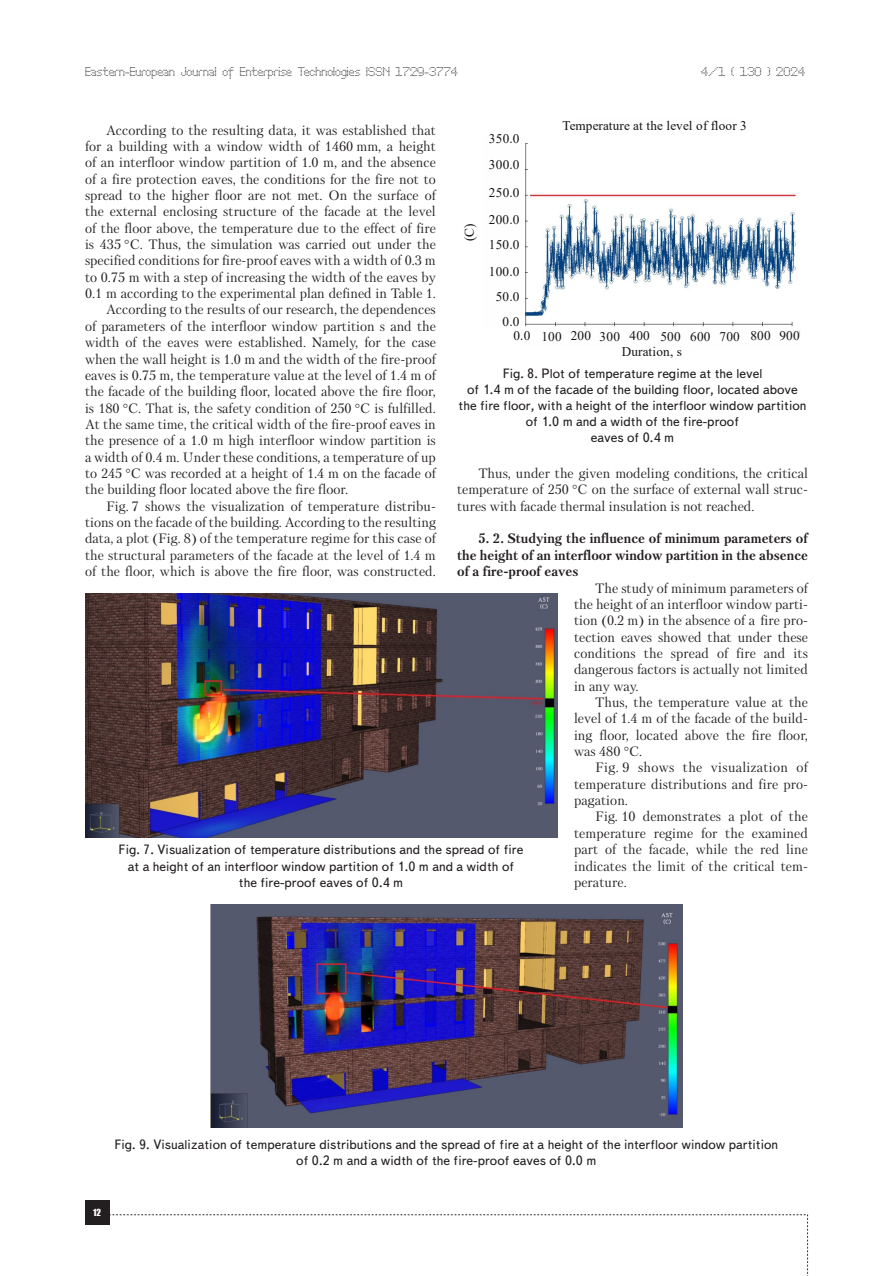
<style>
.page{position:relative;width:893px;height:1276px;background:#fff}
.page>*{position:absolute;margin:0;border:0;box-sizing:border-box;transform-origin:0 0}
.Text__англ__отступ{font:13.5px/16.4px "Petersburg C";color:#231f20;text-align:justify}
.Подпись_рисунка{font:13.5px/16.2px "Text Book C";color:#231f20;text-align:center}
.Text__англ__отступ-2{font:700 13.5px/16.4px "Petersburg C";color:#231f20;text-align:justify}
.t1{font:13.2px/27px "Times New Roman";letter-spacing:.02em;color:#141515}
.t2{font:12px "Perfo C";letter-spacing:.015em;color:#231f20}
.t3{font:9px "Impact";color:#fff}
</style>
<div class="page">
<div style="left:85px;top:1200px;width:24px;height:24px;background:#231f20"></div>
<svg style="left:109px;top:1214px;width:699px;height:62px"></svg>
<img style="left:525px;top:143px;width:272px;height:207px">
<div style="left:520px;top:328px;width:280px;height:21px;background:#fefefe"></div>
<img style="left:85px;top:594px;width:472px;height:243px">
<img style="left:210px;top:904px;width:472px;height:223px">
<p class="t2" style="left:85px;top:65px;width:374px">Eastern-European Journal of Enterprise Technologies ISSN 1729-3774</p>
<p class="t2" style="left:701px;top:65px;width:105px">4/1 ( 130 ) 2024</p>
<p class="t1" style="left:562px;top:111px;width:186px">Temperature at the level of floor 3</p>
<p class="Text__англ__отступ" style="left:85px;top:122px;width:352px;text-indent:21px">According to the resulting data, it was established that for a building with a window width of 1460 mm, a height of an interfloor window partition of 1.0 m, and the absence of a fire protection eaves, the conditions for the fire not to spread to the higher floor are not met. On the surface of the external enclosing structure of the facade at the level of the floor above, the temperature due to the effect of fire is 435 C. Thus, the simulation was carried out under the specified conditions for fire-proof eaves with a width of 0.3 m to 0.75 m with a step of increasing the width of the eaves by 0.1 m according to the experimental plan defined in Table 1.</p>
<p class="Text__англ__отступ" style="left:85px;top:301px;width:352px;text-indent:21px">According to the results of our research, the dependences of parameters of the interfloor window partition s and the width of the eaves were established. Namely, for the case when the wall height is 1.0 m and the width of the fire-proof eaves is 0.75 m, the temperature value at the level of 1.4 m of the facade of the building floor, located above the fire floor, is 180 C. That is, the safety condition of 250 C is fulfilled.<br>At the same time, the critical width of the fire-proof eaves in the presence of a 1.0 m high interfloor window partition is a width of 0.4 m. Under these conditions, a temperature of up to 245 C was recorded at a height of 1.4 m on the facade of the building floor located above the fire floor.</p>
<p class="Text__англ__отступ" style="left:85px;top:498px;width:352px;text-indent:21px">Fig. 7 shows the visualization of temperature distribu&shy;tions on the facade of the building. According to the resulting data, a plot (Fig. 8) of the temperature regime for this case of the structural parameters of the facade at the level of 1.4 m of the floor, which is above the fire floor, was constructed.</p>
<p class="t1" style="left:489px;top:124px;width:32px;text-align:justify">350.0<br>300.0<br>250.0<br>200.0</p>
<p class="t1" style="left:489px;top:231px;width:32px">150.0<br>100.0</p>
<p class="t1" style="left:496px;top:284px;width:25px;line-height:25px;text-align:center">50.0<br>0.0</p>
<p class="t1" style="left:622px;top:328px;width:179px;line-height:15.9px;text-indent:-108px">0.0 100 200 300 400 500 600 700 800 900<br>Duration, s</p>
<p class="Подпись_рисунка" style="left:458px;top:365px;width:349px">Fig. 8. Plot of temperature regime at the level<br>of 1.4 m of the facade of the building floor, located above the fire floor, with a height of the interfloor window partition of 1.0 m and a width of the fire-proof<br>eaves of 0.4 m</p>
<p class="Text__англ__отступ" style="left:457px;top:465px;width:352px;text-indent:21px">Thus, under the given modeling conditions, the critical temperature of 250 C on the surface of external wall struc&shy;tures with facade thermal insulation is not reached.</p>
<p class="Text__англ__отступ-2" style="left:457px;top:530px;width:352px;text-indent:21px">5. 2. Studying the influence of minimum parameters of the height of an interfloor window partition in the absence of a fire-proof eaves</p>
<p class="Text__англ__отступ" style="left:574px;top:579px;width:235px;text-indent:21px">The study of minimum parameters of the height of an interfloor window parti&shy;tion (0.2 m) in the absence of a fire pro&shy;tection eaves showed that under these conditions the spread of fire and its dangerous factors is actually not limited in any way.</p>
<p class="Text__англ__отступ" style="left:574px;top:694px;width:235px;text-indent:21px">Thus, the temperature value at the level of 1.4 m of the facade of the build&shy;ing floor, located above the fire floor, was 480 C.</p>
<p class="Text__англ__отступ" style="left:574px;top:759px;width:235px;text-indent:21px">Fig. 9 shows the visualization of temperature distributions and fire pro&shy;pagation.</p>
<p class="Text__англ__отступ" style="left:574px;top:808px;width:235px;text-indent:21px">Fig. 10 demonstrates a plot of the temperature regime for the examined part of the facade, while the red line indicates the limit of the critical tem&shy;perature.</p>
<p class="Подпись_рисунка" style="left:119px;top:842px;width:406px">Fig. 7. Visualization of temperature distributions and the spread of fire at a height of an interfloor window partition of 1.0 m and a width of the fire-proof eaves of 0.4 m</p>
<p class="Подпись_рисунка" style="left:114px;top:1136px;width:665px">Fig. 9. Visualization of temperature distributions and the spread of fire at a height of the interfloor window partition of 0.2 m and a width of the fire-proof eaves of 0.0 m</p>
<p class="t3" style="left:93px;top:1205px;width:9px">12</p>
</div>
